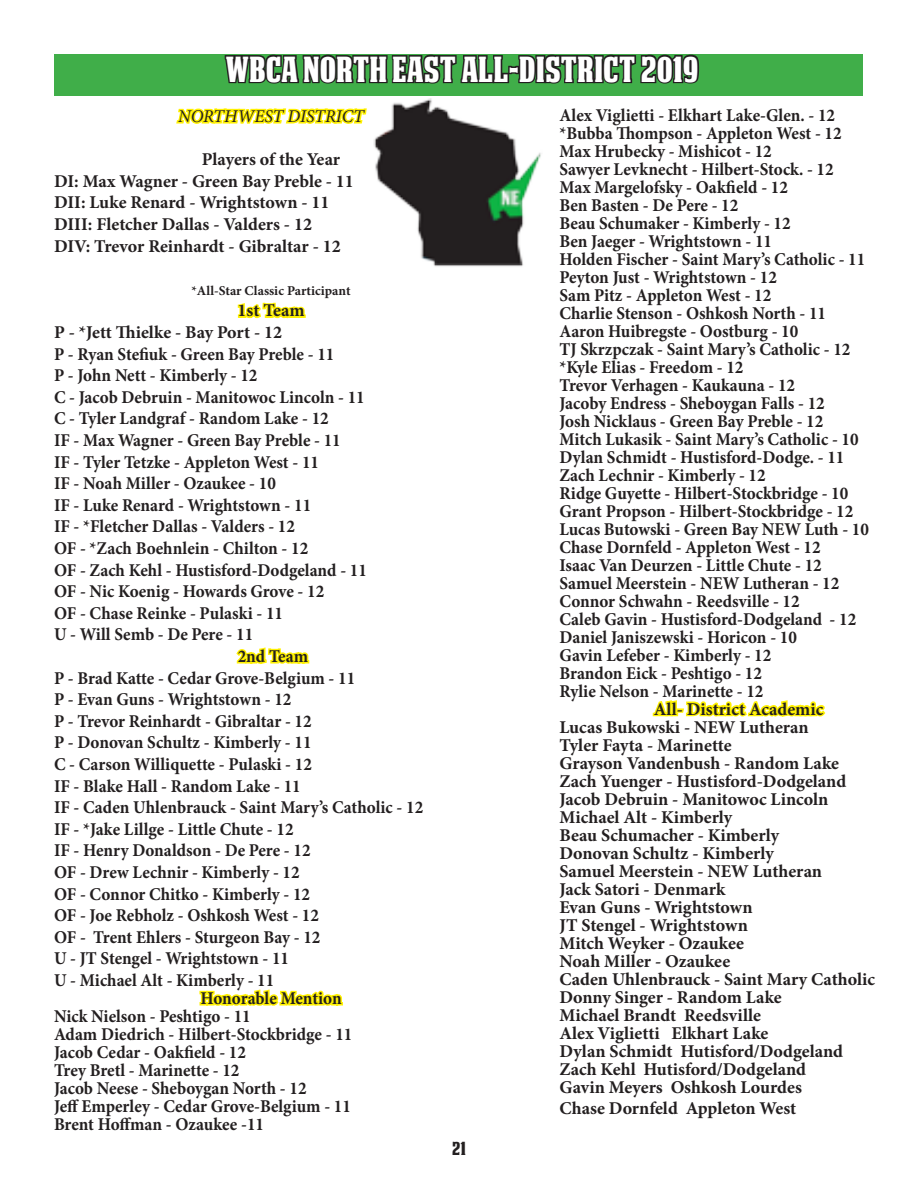
<style>
.page{position:relative;width:918px;height:1188px;background:#fff}
.page>*{position:absolute;margin:0;border:0;box-sizing:border-box;transform-origin:0 0}
.t1{font:34.5px "DEATHEMAACHNCV";color:#fff}
.t2{font:700 18px "Minion Pro";color:#231f20;scale:.95 1}
.t3{font:700 18px "Minion Pro";color:#231f20}
.t4{font:italic 18px "Minion Pro";color:#231f20}
.t5{font:18px "DEATHEMAACHNCV";color:#231f20}
.t6{font:700 13.5px "Minion Pro";color:#231f20}
</style>
<div class="page">
<svg style="left:237px;top:302px;width:69px;height:17px"></svg>
<svg style="left:236px;top:647px;width:74px;height:18px"></svg>
<svg style="left:199px;top:989px;width:144px;height:17px"></svg>
<svg style="left:652px;top:700px;width:174px;height:17px"></svg>
<div style="left:55px;top:54px;width:808px;height:42px;background:#40ae49"></div>
<svg style="left:176px;top:54px;width:524px;height:91px"></svg>
<img style="left:374px;top:98px;width:168px;height:169px">
<p class="t1" style="left:225px;top:49px;width:475px">WBCA NORTH EAST ALL-DISTRICT 2019</p>
<p class="t4" style="left:178px;top:104px;width:187px">NORTHWEST DISTRICT</p>
<p class="t3" style="left:202px;top:147px;width:140px">Players of the Year</p>
<p class="t3" style="left:54px;top:168px;width:301px">DI: Max Wagner - Green Bay Preble - 11</p>
<p class="t3" style="left:54px;top:190px;width:277px">DII: Luke Renard - Wrightstown - 11</p>
<p class="t3" style="left:54px;top:212px;width:260px">DIII: Fletcher Dallas - Valders - 12</p>
<p class="t3" style="left:54px;top:233px;width:288px">DIV: Trevor Reinhardt - Gibraltar - 12</p>
<p class="t6" style="left:192px;top:281px;width:161px">*All-Star Classic Participant</p>
<p class="t3" style="left:238px;top:298px;width:69px">1st Team</p>
<p class="t3" style="left:54px;top:320px;width:230px">P - *Jett Thielke - Bay Port - 12</p>
<p class="t2" style="left:54px;top:341px;width:297px">P - Ryan Stefiuk - Green Bay Preble - 11</p>
<p class="t2" style="left:54px;top:363px;width:216px">P - John Nett - Kimberly - 12</p>
<p class="t2" style="left:54px;top:384px;width:329px">C - Jacob Debruin - Manitowoc Lincoln - 11</p>
<p class="t2" style="left:54px;top:406px;width:291px">C - Tyler Landgraf - Random Lake - 12</p>
<p class="t2" style="left:54px;top:428px;width:303px">IF - Max Wagner - Green Bay Preble - 11</p>
<p class="t2" style="left:54px;top:449px;width:281px">IF - Tyler Tetzke - Appleton West - 11</p>
<p class="t2" style="left:54px;top:471px;width:235px">IF - Noah Miller - Ozaukee - 10</p>
<p class="t2" style="left:54px;top:492px;width:272px">IF - Luke Renard - Wrightstown - 11</p>
<p class="t2" style="left:54px;top:514px;width:255px">IF - *Fletcher Dallas - Valders - 12</p>
<p class="t2" style="left:54px;top:536px;width:269px">OF - *Zach Boehnlein - Chilton - 12</p>
<p class="t2" style="left:54px;top:557px;width:331px">OF - Zach Kehl - Hustisford-Dodgeland - 11</p>
<p class="t2" style="left:54px;top:579px;width:286px">OF - Nic Koenig - Howards Grove - 12</p>
<p class="t2" style="left:54px;top:600px;width:243px">OF - Chase Reinke - Pulaski - 11</p>
<p class="t2" style="left:54px;top:622px;width:211px">U - Will Semb - De Pere - 11</p>
<p class="t2" style="left:238px;top:644px;width:76px">2nd Team</p>
<p class="t2" style="left:54px;top:665px;width:319px">P - Brad Katte - Cedar Grove-Belgium - 11</p>
<p class="t2" style="left:54px;top:687px;width:251px">P - Evan Guns - Wrightstown - 12</p>
<p class="t2" style="left:54px;top:708px;width:273px">P - Trevor Reinhardt - Gibraltar - 12</p>
<p class="t2" style="left:54px;top:730px;width:273px">P - Donovan Schultz - Kimberly - 11</p>
<p class="t2" style="left:54px;top:752px;width:273px">C - Carson Williquette - Pulaski - 12</p>
<p class="t2" style="left:54px;top:773px;width:261px">IF - Blake Hall - Random Lake - 11</p>
<p class="t2" style="left:54px;top:795px;width:390px">IF - Caden Uhlenbrauck - Saint Mary’s Catholic - 12</p>
<p class="t2" style="left:54px;top:816px;width:254px">IF - *Jake Lillge - Little Chute - 12</p>
<p class="t2" style="left:54px;top:838px;width:272px">IF - Henry Donaldson - De Pere - 12</p>
<p class="t2" style="left:54px;top:860px;width:260px">OF - Drew Lechnir - Kimberly - 12</p>
<p class="t2" style="left:54px;top:881px;width:271px">OF - Connor Chitko - Kimberly - 12</p>
<p class="t2" style="left:54px;top:903px;width:280px">OF - Joe Rebholz - Oshkosh West - 12</p>
<p class="t2" style="left:54px;top:924px;width:282px">OF - Trent Ehlers - Sturgeon Bay - 12</p>
<p class="t2" style="left:54px;top:946px;width:249px">U - JT Stengel - Wrightstown - 11</p>
<p class="t2" style="left:54px;top:968px;width:233px">U - Michael Alt - Kimberly - 11</p>
<p class="t2" style="left:200px;top:986px;width:150px">Honorable Mention</p>
<p class="t2" style="left:54px;top:1004px;width:209px">Nick Nielson - Peshtigo - 11</p>
<p class="t2" style="left:54px;top:1022px;width:316px">Adam Diedrich - Hilbert-Stockbridge - 11</p>
<p class="t2" style="left:54px;top:1040px;width:204px">Jacob Cedar - Oakfield - 12</p>
<p class="t2" style="left:54px;top:1058px;width:197px">Trey Bretl - Marinette - 12</p>
<p class="t2" style="left:54px;top:1076px;width:267px">Jacob Neese - Sheboygan North - 12</p>
<p class="t2" style="left:54px;top:1094px;width:314px">Jeff Emperley - Cedar Grove-Belgium - 11</p>
<p class="t2" style="left:54px;top:1112px;width:223px">Brent Hoffman - Ozaukee -11</p>
<p class="t5" style="left:452px;top:1138px;width:15px">21</p>
<p class="t2" style="left:559px;top:102px;width:292px">Alex Viglietti - Elkhart Lake-Glen. - 12</p>
<p class="t2" style="left:559px;top:120px;width:299px">*Bubba Thompson - Appleton West - 12</p>
<p class="t2" style="left:559px;top:138px;width:225px">Max Hrubecky - Mishicot - 12</p>
<p class="t2" style="left:559px;top:156px;width:290px">Sawyer Levknecht - Hilbert-Stock. - 12</p>
<p class="t2" style="left:559px;top:174px;width:242px">Max Margelofsky - Oakfield - 12</p>
<p class="t2" style="left:559px;top:192px;width:190px">Ben Basten - De Pere - 12</p>
<p class="t2" style="left:559px;top:210px;width:245px">Beau Schumaker - Kimberly - 12</p>
<p class="t2" style="left:559px;top:228px;width:225px">Ben Jaeger - Wrightstown - 11</p>
<p class="t2" style="left:559px;top:246px;width:324px">Holden Fischer - Saint Mary’s Catholic - 11</p>
<p class="t2" style="left:559px;top:264px;width:230px">Peyton Just - Wrightstown - 12</p>
<p class="t2" style="left:559px;top:282px;width:225px">Sam Pitz - Appleton West - 12</p>
<p class="t2" style="left:559px;top:300px;width:282px">Charlie Stenson - Oshkosh North - 11</p>
<p class="t2" style="left:559px;top:318px;width:253px">Aaron Huibregste - Oostburg - 10</p>
<p class="t2" style="left:559px;top:336px;width:308px">TJ Skrzpczak - Saint Mary’s Catholic - 12</p>
<p class="t2" style="left:559px;top:354px;width:195px">*Kyle Elias - Freedom - 12</p>
<p class="t2" style="left:559px;top:372px;width:250px">Trevor Verhagen - Kaukauna - 12</p>
<p class="t2" style="left:559px;top:390px;width:281px">Jacoby Endress - Sheboygan Falls - 12</p>
<p class="t2" style="left:559px;top:408px;width:279px">Josh Nicklaus - Green Bay Preble - 12</p>
<p class="t2" style="left:559px;top:426px;width:316px">Mitch Lukasik - Saint Mary’s Catholic - 10</p>
<p class="t2" style="left:559px;top:444px;width:302px">Dylan Schmidt - Hustisford-Dodge. - 11</p>
<p class="t2" style="left:559px;top:462px;width:219px">Zach Lechnir - Kimberly - 12</p>
<p class="t2" style="left:559px;top:480px;width:306px">Ridge Guyette - Hilbert-Stockbridge - 10</p>
<p class="t2" style="left:559px;top:498px;width:311px">Grant Propson - Hilbert-Stockbridge - 12</p>
<p class="t2" style="left:559px;top:516px;width:327px">Lucas Butowski - Green Bay NEW Luth - 10</p>
<p class="t2" style="left:559px;top:534px;width:277px">Chase Dornfeld - Appleton West - 12</p>
<p class="t2" style="left:559px;top:552px;width:278px">Isaac Van Deurzen - Little Chute - 12</p>
<p class="t2" style="left:559px;top:570px;width:296px">Samuel Meerstein - NEW Lutheran - 12</p>
<p class="t2" style="left:559px;top:588px;width:254px">Connor Schwahn - Reedsville - 12</p>
<p class="t2" style="left:559px;top:606px;width:314px">Caleb Gavin - Hustisford-Dodgeland - 12</p>
<p class="t2" style="left:559px;top:624px;width:252px">Daniel Janiszewski - Horicon - 10</p>
<p class="t2" style="left:559px;top:642px;width:225px">Gavin Lefeber - Kimberly - 12</p>
<p class="t2" style="left:559px;top:660px;width:215px">Brandon Eick - Peshtigo - 12</p>
<p class="t2" style="left:559px;top:678px;width:216px">Rylie Nelson - Marinette - 12</p>
<p class="t3" style="left:654px;top:696px;width:171px">All- District Academic</p>
<p class="t3" style="left:559px;top:714px;width:251px">Lucas Bukowski - NEW Lutheran</p>
<p class="t3" style="left:559px;top:732px;width:174px">Tyler Fayta - Marinette</p>
<p class="t3" style="left:559px;top:750px;width:281px">Grayson Vandenbush - Random Lake</p>
<p class="t3" style="left:559px;top:768px;width:288px">Zach Yuenger - Hustisford-Dodgeland</p>
<p class="t3" style="left:559px;top:786px;width:271px">Jacob Debruin - Manitowoc Lincoln</p>
<p class="t3" style="left:559px;top:804px;width:174px">Michael Alt - Kimberly</p>
<p class="t3" style="left:559px;top:822px;width:221px">Beau Schumacher - Kimberly</p>
<p class="t3" style="left:559px;top:840px;width:216px">Donovan Schultz - Kimberly</p>
<p class="t3" style="left:559px;top:858px;width:264px">Samuel Meerstein - NEW Lutheran</p>
<p class="t3" style="left:559px;top:876px;width:167px">Jack Satori - Denmark</p>
<p class="t3" style="left:559px;top:894px;width:195px">Evan Guns - Wrightstown</p>
<p class="t3" style="left:559px;top:912px;width:190px">JT Stengel - Wrightstown</p>
<p class="t3" style="left:559px;top:930px;width:186px">Mitch Weyker - Ozaukee</p>
<p class="t3" style="left:559px;top:948px;width:172px">Noah Miller - Ozaukee</p>
<p class="t3" style="left:559px;top:966px;width:317px">Caden Uhlenbrauck - Saint Mary Catholic</p>
<p class="t3" style="left:559px;top:984px;width:224px">Donny Singer - Random Lake</p>
<p class="t3" style="left:559px;top:1002px;width:203px">Michael Brandt Reedsville</p>
<p class="t3" style="left:559px;top:1020px;width:211px">Alex Viglietti Elkhart Lake</p>
<p class="t3" style="left:559px;top:1038px;width:285px">Dylan Schmidt Hutisford/Dodgeland</p>
<p class="t3" style="left:559px;top:1056px;width:248px">Zach Kehl Hutisford/Dodgeland</p>
<p class="t3" style="left:559px;top:1074px;width:244px">Gavin Meyers Oshkosh Lourdes</p>
<p class="t3" style="left:559px;top:1096px;width:238px">Chase Dornfeld Appleton West</p>
</div>
